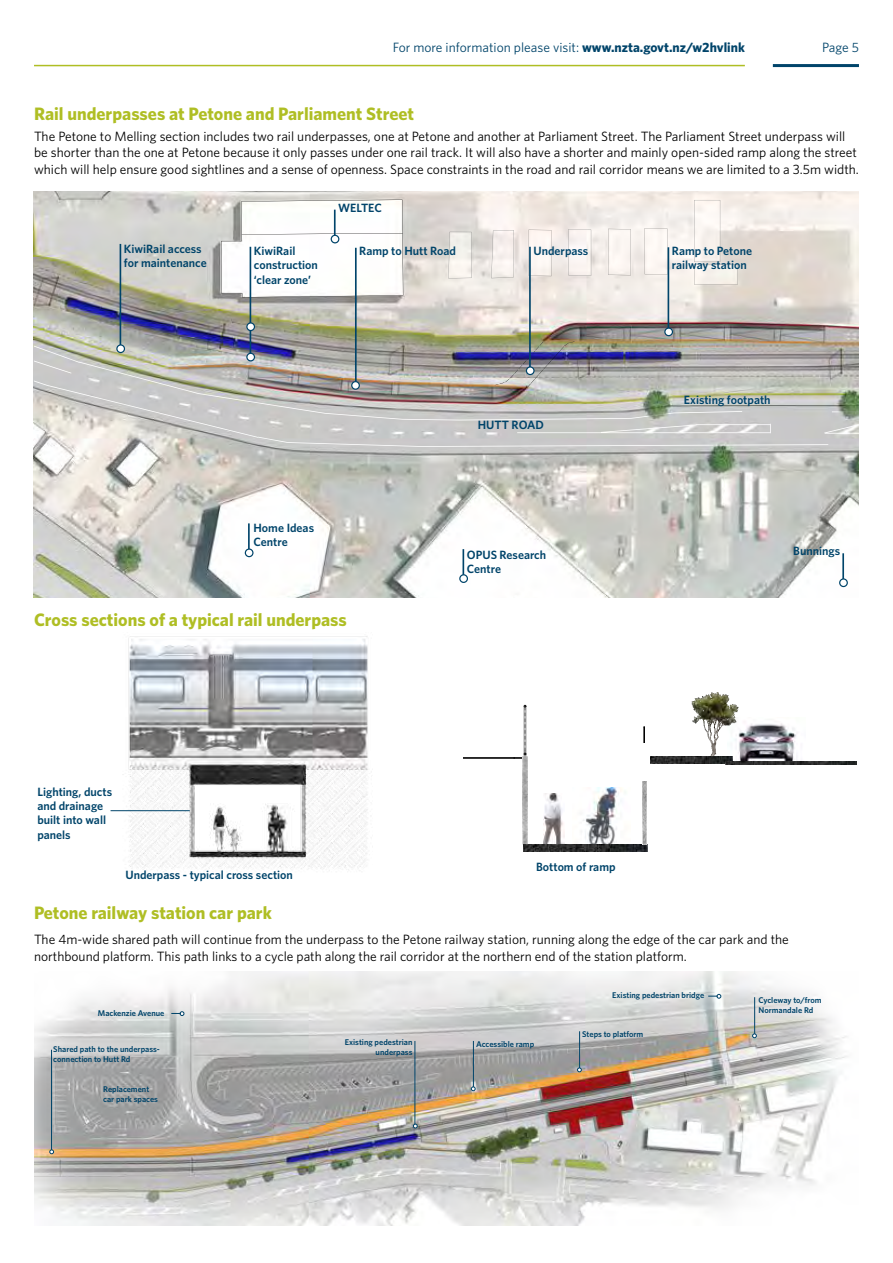
<style>
.page{position:relative;width:893px;height:1263px;background:#fff}
.page>*{position:absolute;margin:0;border:0;box-sizing:border-box;transform-origin:0 0}
.t1{font:700 18px "Whitney";color:#afbe24}
.t2{font:13.5px/16.5px "Whitney";color:#000}
.t3{font:13.5px "Whitney";color:#00446a}
.t4{font:600 12px/14.4px "Whitney";color:#00446a}
.t5{font:600 8.4px/10.1px "Whitney";color:#00446a}
.s1{font-weight:700}
</style>
<div class="page">
<hr style="left:773px;top:64px;width:86px;height:3px;background:#00446a">
<hr style="left:34px;top:65px;width:711px;height:1px;background:#afbe24">
<img style="left:34px;top:971px;width:814px;height:255px">
<hr style="left:473px;top:1041px;width:1px;height:47px;background:#00446a">
<svg style="left:471px;top:1086px;width:4px;height:5px"></svg>
<hr style="left:51px;top:1050px;width:1px;height:101px;background:#00446a">
<svg style="left:49px;top:1149px;width:5px;height:5px"></svg>
<hr style="left:579px;top:1031px;width:1px;height:39px;background:#00446a">
<svg style="left:577px;top:1068px;width:5px;height:4px"></svg>
<hr style="left:754px;top:997px;width:1px;height:39px;background:#00446a">
<svg style="left:752px;top:1033px;width:5px;height:5px"></svg>
<svg style="left:708px;top:994px;width:13px;height:4px"></svg>
<hr style="left:414px;top:1041px;width:1px;height:84px;background:#00446a">
<svg style="left:413px;top:1124px;width:5px;height:4px"></svg>
<img style="left:110px;top:636px;width:258px;height:236px">
<hr style="left:111px;top:810px;width:79px;height:1px;background:#00446a">
<svg style="left:522px;top:692px;width:334px;height:160px"></svg>
<hr style="left:642px;top:758px;width:2px;height:88px;background:#000">
<hr style="left:525px;top:758px;width:2px;height:88px;background:#000">
<svg style="left:514px;top:705px;width:12px;height:54px"></svg>
<hr style="left:463px;top:757px;width:51px;height:2px;background:#000">
<hr style="left:644px;top:727px;width:1px;height:31px;background:#000">
<img style="left:523px;top:756px;width:5px;height:88px">
<img style="left:649px;top:756px;width:83px;height:7px">
<img style="left:524px;top:845px;width:123px;height:6px">
<img style="left:725px;top:761px;width:131px;height:3px">
<img style="left:642px;top:781px;width:5px;height:63px">
<div style="left:535px;top:744px;width:114px;height:37px;background:#fff"></div>
<img style="left:34px;top:192px;width:825px;height:405px">
<img style="left:34px;top:346px;width:825px;height:101px">
<img style="left:528px;top:341px;width:47px;height:46px">
<img style="left:495px;top:341px;width:49px;height:44px">
<img style="left:495px;top:342px;width:48px;height:43px">
<img style="left:221px;top:200px;width:182px;height:97px">
<img style="left:242px;top:233px;width:161px;height:2px">
<img style="left:448px;top:232px;width:24px;height:46px">
<img style="left:491px;top:230px;width:23px;height:48px">
<img style="left:529px;top:230px;width:22px;height:46px">
<img style="left:568px;top:229px;width:23px;height:47px">
<img style="left:608px;top:229px;width:23px;height:46px">
<img style="left:694px;top:200px;width:26px;height:62px">
<img style="left:694px;top:264px;width:44px;height:20px">
<img style="left:645px;top:228px;width:22px;height:47px">
<hr style="left:668px;top:247px;width:1px;height:85px;background:#00446a">
<div style="left:665px;top:328px;width:7px;height:8px;background:#fff;border-radius:50%"></div>
<div style="left:664px;top:327px;width:9px;height:9px;border:1px solid #00446a;border-radius:50%"></div>
<hr style="left:355px;top:248px;width:2px;height:137px;background:#00446a">
<svg style="left:352px;top:382px;width:7px;height:7px"></svg>
<div style="left:351px;top:381px;width:9px;height:9px;border:1px solid #00446a;border-radius:50%"></div>
<hr style="left:529px;top:247px;width:2px;height:124px;background:#00446a">
<div style="left:526px;top:367px;width:8px;height:7px;background:#fff;border-radius:50%"></div>
<div style="left:526px;top:366px;width:9px;height:9px;border:1px solid #00446a;border-radius:50%"></div>
<hr style="left:120px;top:244px;width:1px;height:105px;background:#00446a">
<div style="left:117px;top:345px;width:7px;height:7px;background:#fff;border-radius:50%"></div>
<div style="left:116px;top:344px;width:9px;height:9px;border:1px solid #00446a;border-radius:50%"></div>
<hr style="left:250px;top:247px;width:1px;height:111px;background:#00446a">
<div style="left:247px;top:323px;width:7px;height:7px;background:#fff;border-radius:50%"></div>
<div style="left:246px;top:322px;width:9px;height:9px;border:1px solid #00446a;border-radius:50%"></div>
<div style="left:247px;top:353px;width:7px;height:8px;background:#fff;border-radius:50%"></div>
<div style="left:246px;top:353px;width:9px;height:8px;border:1px solid #00446a;border-radius:50%"></div>
<hr style="left:334px;top:210px;width:2px;height:33px;background:#00446a">
<div style="left:331px;top:235px;width:8px;height:8px;background:#fff;border-radius:50%"></div>
<div style="left:331px;top:235px;width:8px;height:8px;border:1px solid #00446a;border-radius:50%"></div>
<hr style="left:462px;top:549px;width:2px;height:33px;background:#00446a">
<svg style="left:460px;top:575px;width:7px;height:7px"></svg>
<div style="left:459px;top:574px;width:9px;height:9px;border:1px solid #00446a;border-radius:50%"></div>
<hr style="left:248px;top:523px;width:2px;height:34px;background:#00446a">
<svg style="left:245px;top:549px;width:8px;height:8px"></svg>
<div style="left:245px;top:548px;width:9px;height:9px;border:1px solid #00446a;border-radius:50%"></div>
<hr style="left:842px;top:553px;width:2px;height:34px;background:#00446a">
<svg style="left:840px;top:579px;width:7px;height:7px"></svg>
<div style="left:839px;top:578px;width:9px;height:9px;border:1px solid #00446a;border-radius:50%"></div>
<svg style="left:171px;top:1011px;width:13px;height:5px"></svg>
<p class="t3" style="left:393px;top:39px;width:354px">For more information please visit: <span class="s1">www.nzta.govt.nz/w2hvlink</span></p>
<p class="t3" style="left:822px;top:39px;width:38px">Page 5</p>
<h1 class="t1" style="left:34px;top:101px;width:382px">Rail underpasses at Petone and Parliament Street</h1>
<p class="t2" style="left:34px;top:127px;width:826px">The Petone to Melling section includes two rail underpasses, one at Petone and another at Parliament Street. The Parliament Street underpass will be shorter than the one at Petone because it only passes under one rail track. It will also have a shorter and mainly open-sided ramp along the street which will help ensure good sightlines and a sense of openness. Space constraints in the road and rail corridor means we are limited to a 3.5m width.</p>
<p class="t4" style="left:338px;top:200px;width:45px">WELTEC</p>
<p class="t4" style="left:124px;top:241px;width:79px">KiwiRail access</p>
<p class="t4" style="left:359px;top:243px;width:98px">Ramp to Hutt Road</p>
<p class="t4" style="left:533px;top:243px;width:56px">Underpass</p>
<p class="t4" style="left:124px;top:255px;width:84px">for maintenance</p>
<p class="t4" style="left:254px;top:243px;width:66px">KiwiRail construction ‘clear zone’</p>
<p class="t4" style="left:254px;top:520px;width:62px">Home Ideas<br>Centre</p>
<h1 class="t1" style="left:34px;top:608px;width:314px">Cross sections of a typical rail underpass</h1>
<p class="t4" style="left:478px;top:418px;width:68px">HUTT ROAD</p>
<p class="t4" style="left:467px;top:547px;width:81px">OPUS Research<br>Centre</p>
<p class="t4" style="left:672px;top:243px;width:82px">Ramp to Petone railway station</p>
<p class="t4" style="left:684px;top:392px;width:88px">Existing footpath</p>
<p class="t4" style="left:793px;top:544px;width:49px">Bunnings</p>
<p class="t4" style="left:37px;top:784px;width:76px">Lighting, ducts and drainage built into wall panels</p>
<p class="t4" style="left:125px;top:867px;width:169px">Underpass - typical cross section</p>
<p class="t4" style="left:536px;top:860px;width:81px">Bottom of ramp</p>
<h1 class="t1" style="left:34px;top:901px;width:239px">Petone railway station car park</h1>
<p class="t2" style="left:34px;top:931px;width:756px">The 4m-wide shared path will continue from the underpass to the Petone railway station, running along the edge of the car park and the northbound platform. This path links to a cycle path along the rail corridor at the northern end of the station platform.</p>
<p class="t5" style="left:98px;top:1007px;width:68px">Mackenzie Avenue</p>
<p class="t5" style="left:53px;top:1044px;width:108px">Shared path to the underpass&shy;connection to Hutt Rd</p>
<p class="t5" style="left:103px;top:1084px;width:56px">Replacement car park spaces</p>
<p class="t5" style="left:345px;top:1037px;width:69px;text-align:right">Existing pedestrian underpass</p>
<p class="t5" style="left:476px;top:1039px;width:60px">Accessible ramp</p>
<p class="t5" style="left:612px;top:990px;width:93px">Existing pedestrian bridge</p>
<p class="t5" style="left:582px;top:1028px;width:63px">Steps to platform</p>
<p class="t5" style="left:758px;top:995px;width:65px">Cycleway to/from<br>Normandale Rd</p>
</div>
